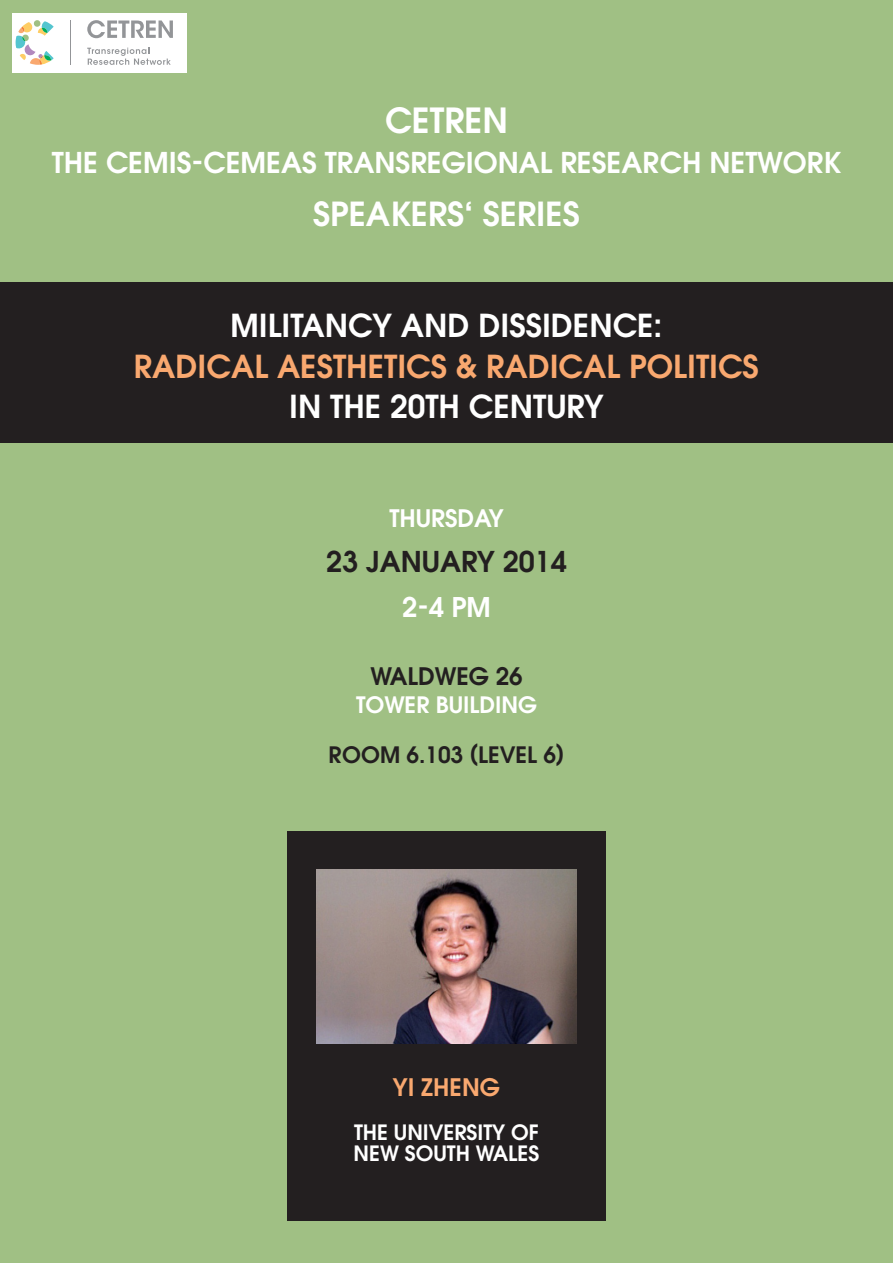
<style>
.page{position:relative;width:893px;height:1263px;background:#a0c084}
.page>*{position:absolute;margin:0;border:0;box-sizing:border-box;transform-origin:0 0}
.t1{font:600 34.5px "ITC Avant Garde Std";color:#fff}
.t2{font:600 33px "ITC Avant Garde Std";color:#fff}
.t3{font:600 31.5px "ITC Avant Garde Std";color:#fff}
.t4{font:600 31.5px "ITC Avant Garde Std";color:#f9a86f}
.t5{font:600 28.5px "ITC Avant Garde Std";color:#fff}
.t6{font:600 28.5px "ITC Avant Garde Std";color:#231f20}
.t7{font:600 27px "ITC Avant Garde Std";color:#fff}
.t8{font:600 24px "ITC Avant Garde Std";color:#231f20}
.t9{font:600 24px "ITC Avant Garde Std";color:#fff}
.t10{font:600 24px "ITC Avant Garde Std";color:#f9a86f}
.t11{font:600 22.5px "ITC Avant Garde Std";color:#231f20}
.t12{font:600 22.5px "ITC Avant Garde Std";color:#fff}
.t13{font:600 21px "ITC Avant Garde Std";color:#fff}
</style>
<div class="page">
<div style="left:287px;top:831px;width:319px;height:389px;background:#231f20"></div>
<img style="left:317px;top:869px;width:259px;height:174px">
<div style="left:13px;top:13px;width:174px;height:60px;background:#fff"></div>
<svg style="left:87px;top:20px;width:86px;height:18px"></svg>
<svg style="left:87px;top:48px;width:84px;height:17px"></svg>
<hr style="left:70px;top:20px;width:1px;height:45px;background:#939598">
<svg style="left:16px;top:20px;width:38px;height:45px"></svg>
<div style="left:0;top:282px;width:893px;height:160px;background:#231f20"></div>
<p class="t1" style="left:385px;top:97px;width:124px">CETREN</p>
<p class="t5" style="left:52px;top:144px;width:791px">THE CEMIS-CEMEAS TRANSREGIONAL RESEARCH NETWORK</p>
<p class="t2" style="left:313px;top:192px;width:268px">SPEAKERS‘ SERIES</p>
<p class="t3" style="left:231px;top:305px;width:433px">MILITANCY AND DISSIDENCE:</p>
<p class="t4" style="left:134px;top:345px;width:626px">RADICAL AESTHETICS &amp; RADICAL POLITICS</p>
<p class="t3" style="left:289px;top:386px;width:316px">IN THE 20TH CENTURY</p>
<p class="t9" style="left:389px;top:503px;width:116px">THURSDAY</p>
<p class="t6" style="left:326px;top:543px;width:242px">23 JANUARY 2014</p>
<p class="t7" style="left:402px;top:590px;width:90px">2-4 PM</p>
<p class="t8" style="left:370px;top:660px;width:154px">WALDWEG 26</p>
<p class="t12" style="left:356px;top:690px;width:182px">TOWER BUILDING</p>
<p class="t11" style="left:328px;top:740px;width:238px">ROOM 6.103 (LEVEL 6)</p>
<p class="t10" style="left:393px;top:1072px;width:109px">YI ZHENG</p>
<p class="t13" style="left:354px;top:1118px;width:186px">THE UNIVERSITY OF</p>
<p class="t13" style="left:354px;top:1139px;width:187px">NEW SOUTH WALES</p>
</div>
